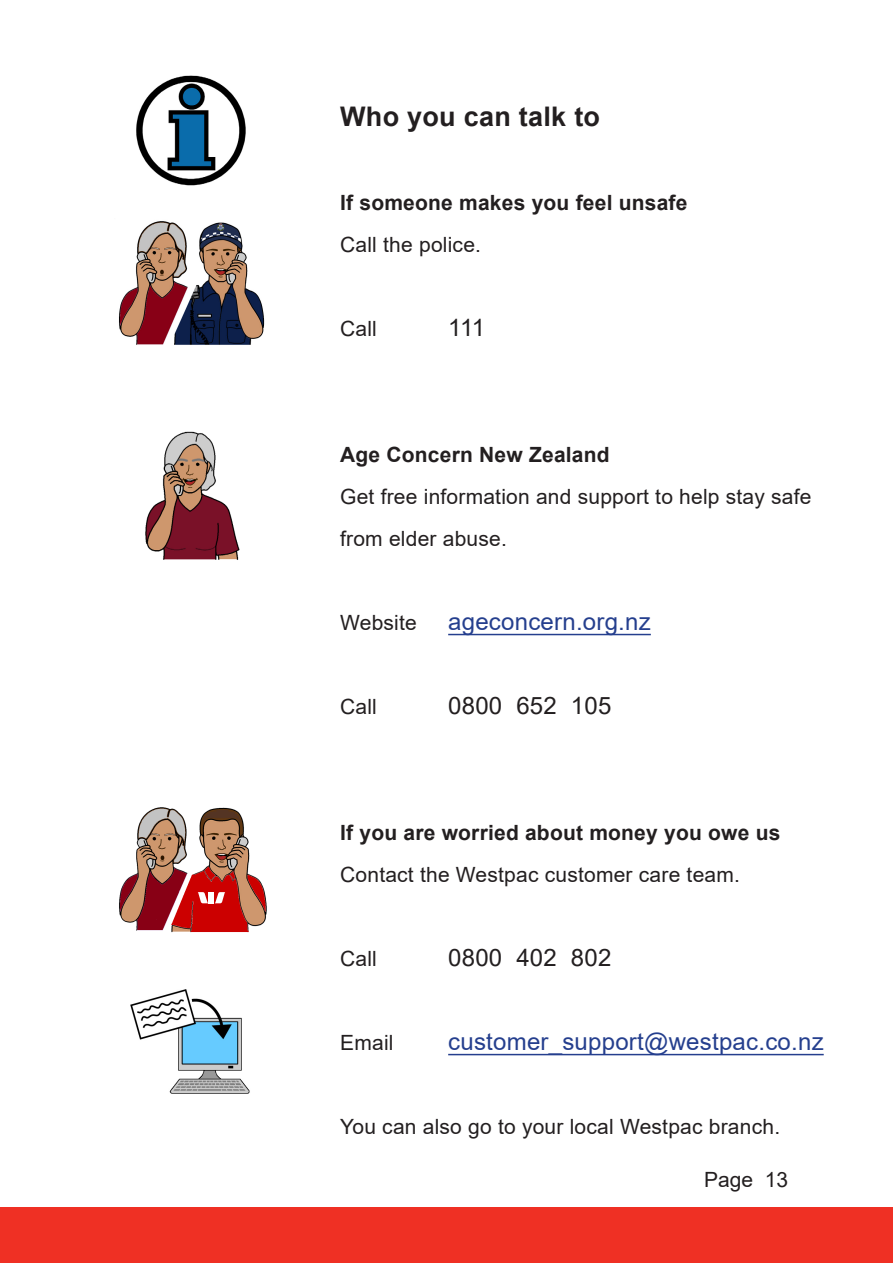
<style>
.page{position:relative;width:893px;height:1263px;background:#fff}
.page>*{position:absolute;margin:0;border:0;box-sizing:border-box;transform-origin:0 0}
.t1{font:700 27px "Arial";letter-spacing:.01em;color:#231f20}
.t2{font:24px "Arial";letter-spacing:.01em;color:#253f8e}
.t3{font:24px "Arial";letter-spacing:.01em;color:#231f20}
.t4{font:21px/42px "Arial";letter-spacing:.01em;color:#231f20}
.t5{font:700 21px "Arial";letter-spacing:.01em;color:#231f20}
</style>
<div class="page">
<div style="left:0;top:1208px;width:893px;height:55px;background:#ef3024"></div>
<img style="left:119px;top:807px;width:148px;height:126px">
<svg style="left:198px;top:892px;width:10px;height:11px"></svg>
<svg style="left:215px;top:892px;width:10px;height:11px"></svg>
<div style="left:209px;top:892px;width:5px;height:11px;background:#fff"></div>
<hr style="left:448px;top:634px;width:203px;height:1px;background:#253f8e">
<hr style="left:448px;top:1054px;width:376px;height:1px;background:#253f8e">
<img style="left:136px;top:75px;width:110px;height:111px">
<img style="left:119px;top:221px;width:146px;height:124px">
<img style="left:145px;top:431px;width:95px;height:129px">
<img style="left:131px;top:989px;width:119px;height:105px">
<h2 class="t1" style="left:340px;top:97px;width:261px">Who you can talk to</h2>
<h3 class="t5" style="left:340px;top:188px;width:349px">If someone makes you feel unsafe</h3>
<p class="t4" style="left:340px;top:223px;width:142px">Call the police.</p>
<p class="t4" style="left:340px;top:307px;width:38px">Call</p>
<p class="t3" style="left:448px;top:311px;width:38px">111</p>
<h3 class="t5" style="left:340px;top:440px;width:271px">Age Concern New Zealand</h3>
<p class="t4" style="left:340px;top:475px;width:473px">Get free information and support to help stay safe from elder abuse.</p>
<p class="t4" style="left:340px;top:601px;width:78px">Website</p>
<p class="t2" style="left:448px;top:605px;width:204px">ageconcern.org.nz</p>
<p class="t4" style="left:340px;top:685px;width:38px">Call</p>
<p class="t3" style="left:448px;top:689px;width:165px">0800 652 105</p>
<h3 class="t5" style="left:340px;top:818px;width:442px">If you are worried about money you owe us</h3>
<p class="t4" style="left:340px;top:853px;width:401px">Contact the Westpac customer care team.</p>
<p class="t4" style="left:340px;top:937px;width:38px">Call</p>
<p class="t3" style="left:448px;top:941px;width:165px">0800 402 802</p>
<p class="t4" style="left:340px;top:1021px;width:55px">Email</p>
<p class="t2" style="left:448px;top:1025px;width:377px">customer_support@westpac.co.nz</p>
<p class="t4" style="left:340px;top:1105px;width:441px">You can also go to your local Westpac branch.</p>
<p class="t4" style="left:704px;top:1158px;width:86px">Page 13</p>
</div>
